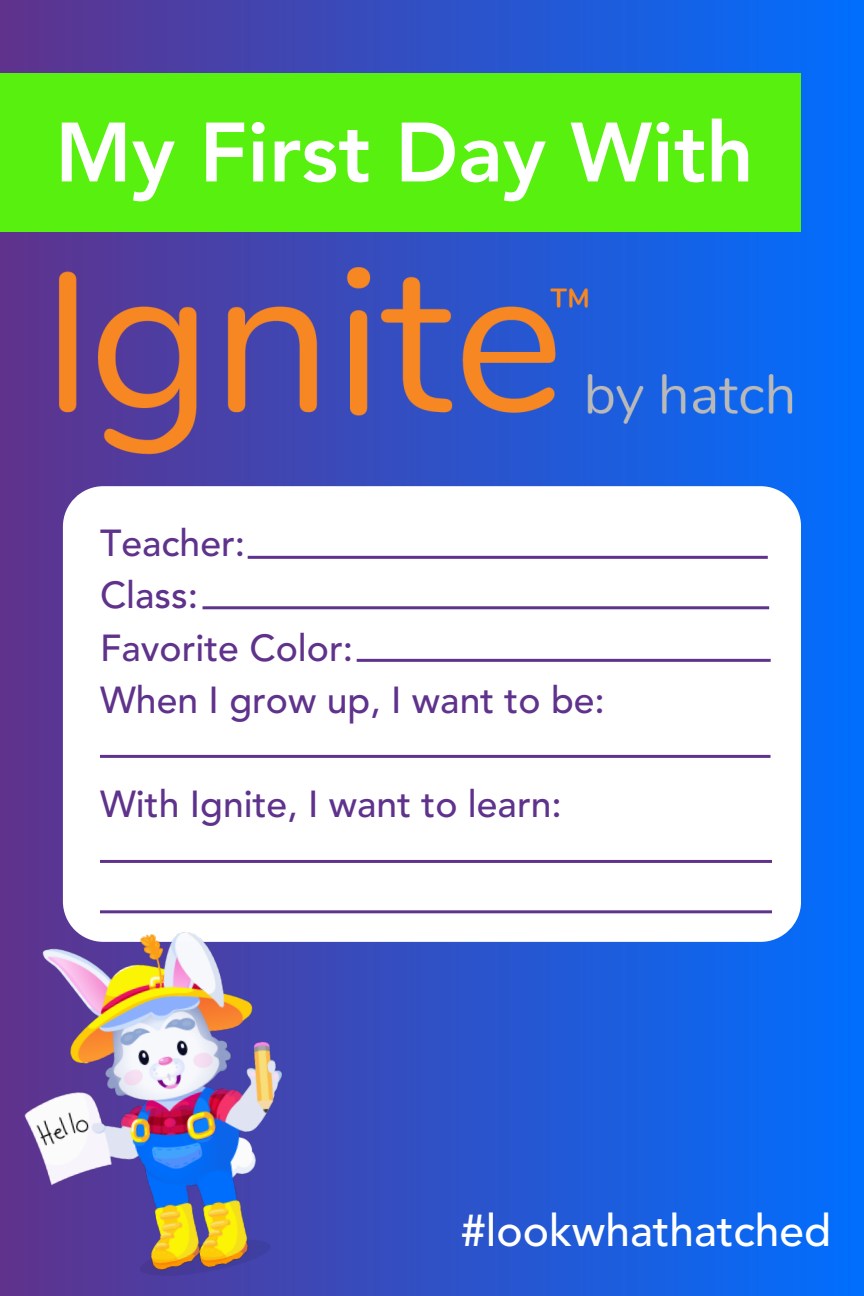
<style>
.page{position:relative;width:864px;height:1296px;background:#fff}
.page>*{position:absolute;margin:0;border:0;box-sizing:border-box;transform-origin:0 0}
.t1{font:800 83.1px "Avenir LT Pro";color:#fff}
.t2{font:500 44.3px "Avenir LT Pro";color:#fff}
.t3{font:500 37.35px "Avenir LT Pro";color:#5f328c}
</style>
<div class="page">
<div style="left:0;top:0;width:864px;height:1296px;background:linear-gradient(to right,#5f328c,#016efe)"></div>
<div style="left:0;top:74px;width:801px;height:158px;background:#58f00f"></div>
<svg style="left:63px;top:486px;width:738px;height:456px"></svg>
<img style="left:41px;top:232px;width:783px;height:231px">
<hr style="left:248px;top:556px;width:520px;height:3px;background:#5f328c">
<hr style="left:203px;top:606px;width:566px;height:3px;background:#5f328c">
<hr style="left:357px;top:659px;width:414px;height:3px;background:#5f328c">
<hr style="left:100px;top:755px;width:671px;height:3px;background:#5f328c">
<hr style="left:100px;top:860px;width:672px;height:3px;background:#5f328c">
<img style="left:0;top:857px;width:365px;height:439px">
<hr style="left:100px;top:910px;width:672px;height:3px;background:#5f328c">
<p class="t1" style="left:55px;top:119px;width:700px">My First Day With</p>
<p class="t3" style="left:100px;top:528px;width:147px">Teacher:</p>
<p class="t3" style="left:100px;top:580px;width:100px">Class:</p>
<p class="t3" style="left:100px;top:632px;width:255px">Favorite Color:</p>
<p class="t3" style="left:100px;top:685px;width:506px">When I grow up, I want to be:</p>
<p class="t3" style="left:100px;top:789px;width:463px">With Ignite, I want to learn:</p>
<p class="t2" style="left:461px;top:1212px;width:372px">#lookwhathatched</p>
</div>
